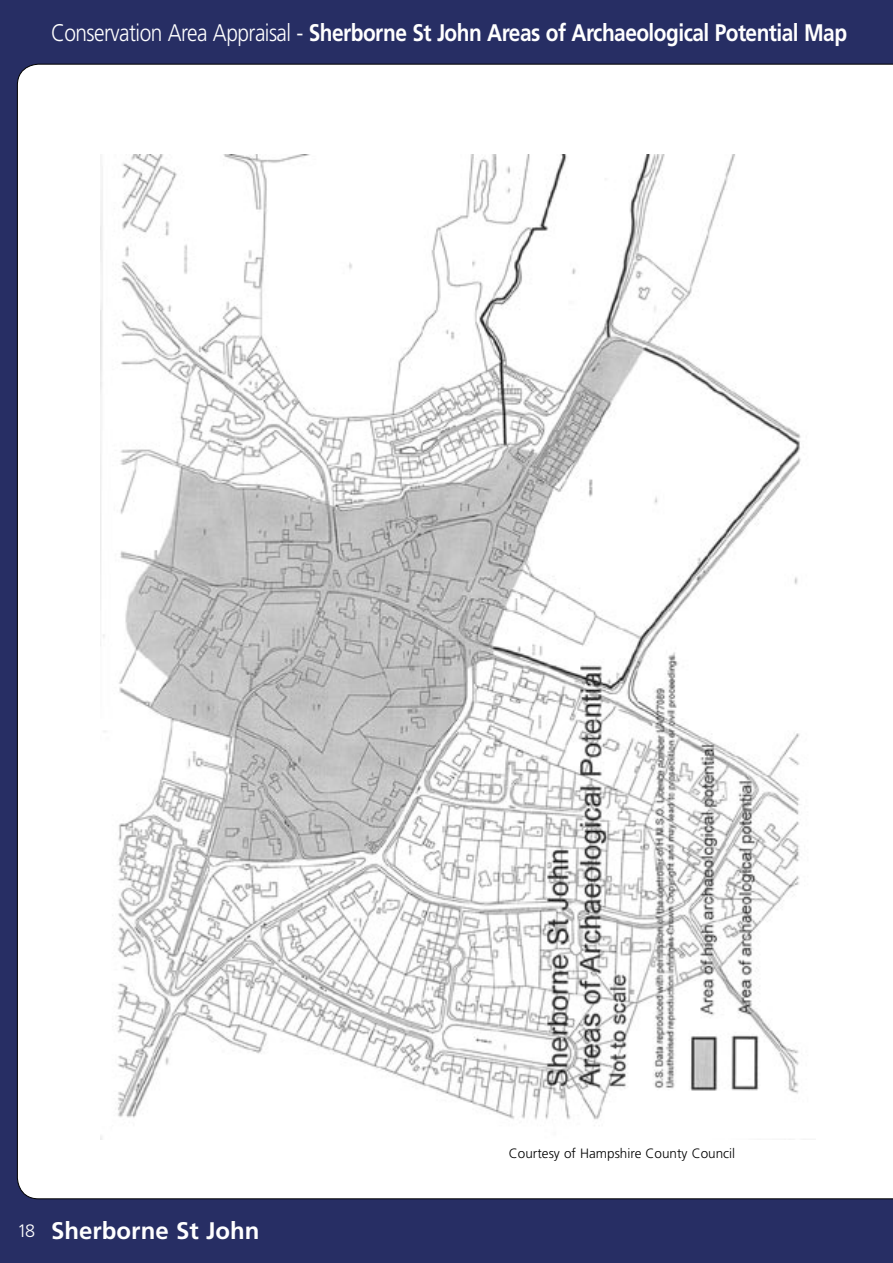
<style>
.page{position:relative;width:893px;height:1263px;background:#272e64}
.page>*{position:absolute;margin:0;border:0;box-sizing:border-box;transform-origin:0 0}
.t1{font:700 24px "Frutiger LT";letter-spacing:-.025em;color:#fff;scale:.87 1}
.t2{font:700 24px "Frutiger LT";color:#fff}
.t3{font:300 18px "Frutiger LT";color:#fff}
.t4{font:300 13.5px "Frutiger LT";color:#000}
.s1{font-weight:300}
</style>
<div class="page">
<div style="left:17px;top:63px;width:876px;height:1136px;background:#fff"></div>
<div style="left:54px;top:78px;width:791px;height:1112px;background:#fff"></div>
<img style="left:100px;top:154px;width:701px;height:985px">
<p class="t1" style="left:51px;top:18px;width:916px"><span class="s1">Conservation Area Appraisal -</span> Sherborne St John Areas of Archaeological Potential Map</p>
<p class="t3" style="left:17px;top:1220px;width:20px">18</p>
<p class="t2" style="left:51px;top:1216px;width:210px">Sherborne St John</p>
<p class="t4" style="left:509px;top:1146px;width:228px">Courtesy of Hampshire County Council</p>
</div>
